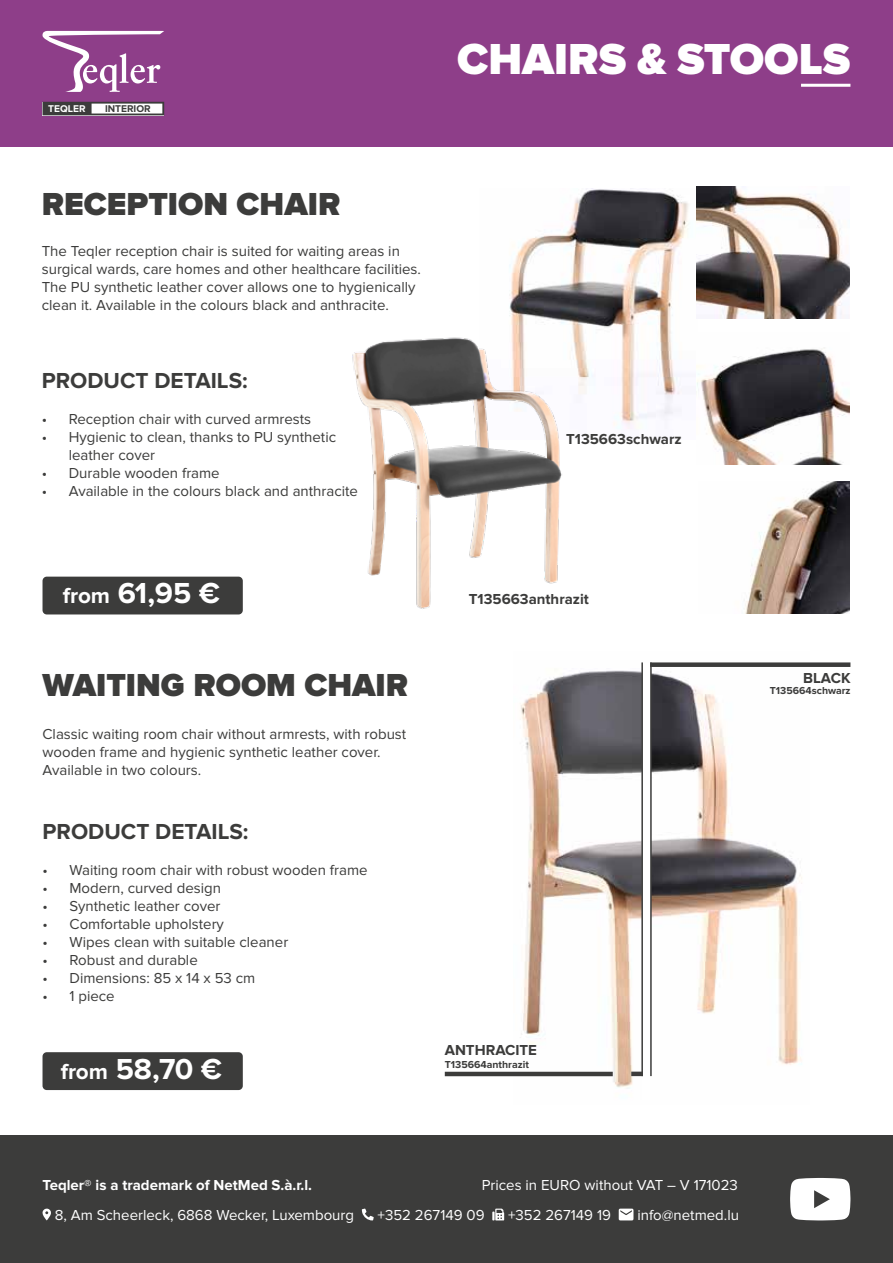
<style>
.page{position:relative;width:893px;height:1263px;background:#fff}
.page>*{position:absolute;margin:0;border:0;box-sizing:border-box;transform-origin:0 0}
.t1{font:900 45px "Proxima Nova";color:#fff}
.t2{font:900 33px "Proxima Nova";color:#3c3c3b}
.t3{font:700 30px "Proxima Nova";letter-spacing:-.015em;color:#fff}
.t4{font:700 22.5px "Proxima Nova";color:#3c3c3b}
.t5{font:15px/18px "Proxima Nova";color:#3c3c3b}
.t6{font:15px "Proxima Nova";color:#fff}
.t7{font:700 15px "Proxima Nova";color:#3c3c3b}
.t8{font:700 15px "Proxima Nova";color:#fff}
.t9{font:700 10.5px "Proxima Nova";color:#3c3c3b}
.t10{font:700 10.2px "Proxima Nova";color:#3c3c3b}
.t11{font:700 10.2px "Proxima Nova";color:#fff}
.s1{font-size:22.5px}
</style>
<div class="page">
<div style="left:0;top:1135px;width:893px;height:128px;background:#3c3c3b"></div>
<svg style="left:42px;top:1208px;width:9px;height:12px"></svg>
<svg style="left:362px;top:1208px;width:12px;height:12px"></svg>
<svg style="left:492px;top:1208px;width:12px;height:12px"></svg>
<svg style="left:619px;top:1208px;width:14px;height:12px"></svg>
<svg style="left:790px;top:1178px;width:60px;height:42px"></svg>
<div style="left:0;top:0;width:893px;height:146px;background:#8e3e89"></div>
<hr style="left:801px;top:84px;width:49px;height:3px;background:#fff">
<svg style="left:42px;top:31px;width:122px;height:61px"></svg>
<svg style="left:43px;top:102px;width:121px;height:13px"></svg>
<img style="left:513px;top:670px;width:129px;height:419px">
<img style="left:651px;top:673px;width:151px;height:404px">
<div style="left:650px;top:662px;width:200px;height:5px;background:#3c3c3b"></div>
<hr style="left:445px;top:1072px;width:168px;height:4px;background:#3c3c3b">
<div style="left:631px;top:1071px;width:12px;height:5px;background:#3c3c3b"></div>
<hr style="left:650px;top:662px;width:2px;height:414px;background:#3c3c3b">
<hr style="left:641px;top:662px;width:2px;height:414px;background:#3c3c3b">
<img style="left:509px;top:189px;width:188px;height:240px">
<img style="left:352px;top:318px;width:221px;height:291px">
<img style="left:697px;top:187px;width:153px;height:132px">
<img style="left:745px;top:482px;width:105px;height:132px">
<img style="left:697px;top:347px;width:153px;height:117px">
<div style="left:43px;top:577px;width:200px;height:37px;background:#3c3c3b;border-radius:4px"></div>
<div style="left:43px;top:1052px;width:200px;height:38px;background:#3c3c3b;border-radius:4px"></div>
<p class="t11" style="left:48px;top:103px;width:39px">TEQLER</p>
<p class="t10" style="left:105px;top:103px;width:47px">INTERIOR</p>
<h2 class="t2" style="left:42px;top:185px;width:300px">RECEPTION CHAIR</h2>
<p class="t5" style="left:42px;top:243px;width:381px">The Teqler reception chair is suited for waiting areas in surgical wards, care homes and other healthcare facilities.<br>The PU synthetic leather cover allows one to hygienically clean it. Available in the colours black and anthracite.</p>
<h3 class="t4" style="left:42px;top:368px;width:208px">PRODUCT DETAILS:</h3>
<p class="t5" style="left:42px;top:410px;width:271px">• Reception chair with curved armrests</p>
<p class="t5" style="left:69px;top:428px;width:269px;text-indent:-27px">• Hygienic to clean, thanks to PU synthetic leather cover</p>
<p class="t5" style="left:42px;top:464px;width:179px">• Durable wooden frame</p>
<p class="t5" style="left:42px;top:482px;width:318px">• Available in the colours black and anthracite</p>
<h3 class="t3" style="left:63px;top:576px;width:159px"><span class="s1">from</span> 61,95 €</h3>
<h1 class="t1" style="left:457px;top:33px;width:395px">CHAIRS &amp; STOOLS</h1>
<p class="t7" style="left:566px;top:431px;width:117px">T135663schwarz</p>
<p class="t7" style="left:469px;top:591px;width:122px">T135663anthrazit</p>
<h2 class="t2" style="left:43px;top:666px;width:367px">WAITING ROOM CHAIR</h2>
<p class="t7" style="left:803px;top:669px;width:49px">BLACK</p>
<p class="t9" style="left:770px;top:684px;width:82px">T135664schwarz</p>
<p class="t5" style="left:43px;top:726px;width:365px">Classic waiting room chair without armrests, with robust wooden frame and hygienic synthetic leather cover.<br>Available in two colours.</p>
<h3 class="t4" style="left:43px;top:818px;width:208px">PRODUCT DETAILS:</h3>
<p class="t5" style="left:43px;top:861px;width:327px">• Waiting room chair with robust wooden frame</p>
<p class="t5" style="left:43px;top:879px;width:180px">• Modern, curved design</p>
<p class="t5" style="left:43px;top:897px;width:179px">• Synthetic leather cover</p>
<p class="t5" style="left:43px;top:915px;width:183px">• Comfortable upholstery</p>
<p class="t5" style="left:43px;top:933px;width:247px">• Wipes clean with suitable cleaner</p>
<p class="t5" style="left:43px;top:951px;width:157px">• Robust and durable</p>
<p class="t5" style="left:43px;top:969px;width:214px">• Dimensions: 85 x 14 x 53 cm</p>
<p class="t5" style="left:43px;top:987px;width:74px">• 1 piece</p>
<h3 class="t3" style="left:61px;top:1052px;width:163px"><span class="s1">from</span> 58,70 €</h3>
<p class="t7" style="left:445px;top:1041px;width:94px">ANTHRACITE</p>
<p class="t9" style="left:445px;top:1058px;width:86px">T135664anthrazit</p>
<p class="t8" style="left:43px;top:1176px;width:271px">Teqler® is a trademark of NetMed S.à.r.l.</p>
<p class="t6" style="left:55px;top:1207px;width:301px">8, Am Scheerleck, 6868 Wecker, Luxembourg</p>
<p class="t6" style="left:378px;top:1207px;width:109px">+352 267149 09</p>
<p class="t6" style="left:508px;top:1207px;width:104px">+352 267149 19</p>
<p class="t6" style="left:637px;top:1207px;width:103px">info@netmed.lu</p>
<p class="t6" style="left:482px;top:1176px;width:258px">Prices in EURO without VAT – V 171023</p>
</div>
